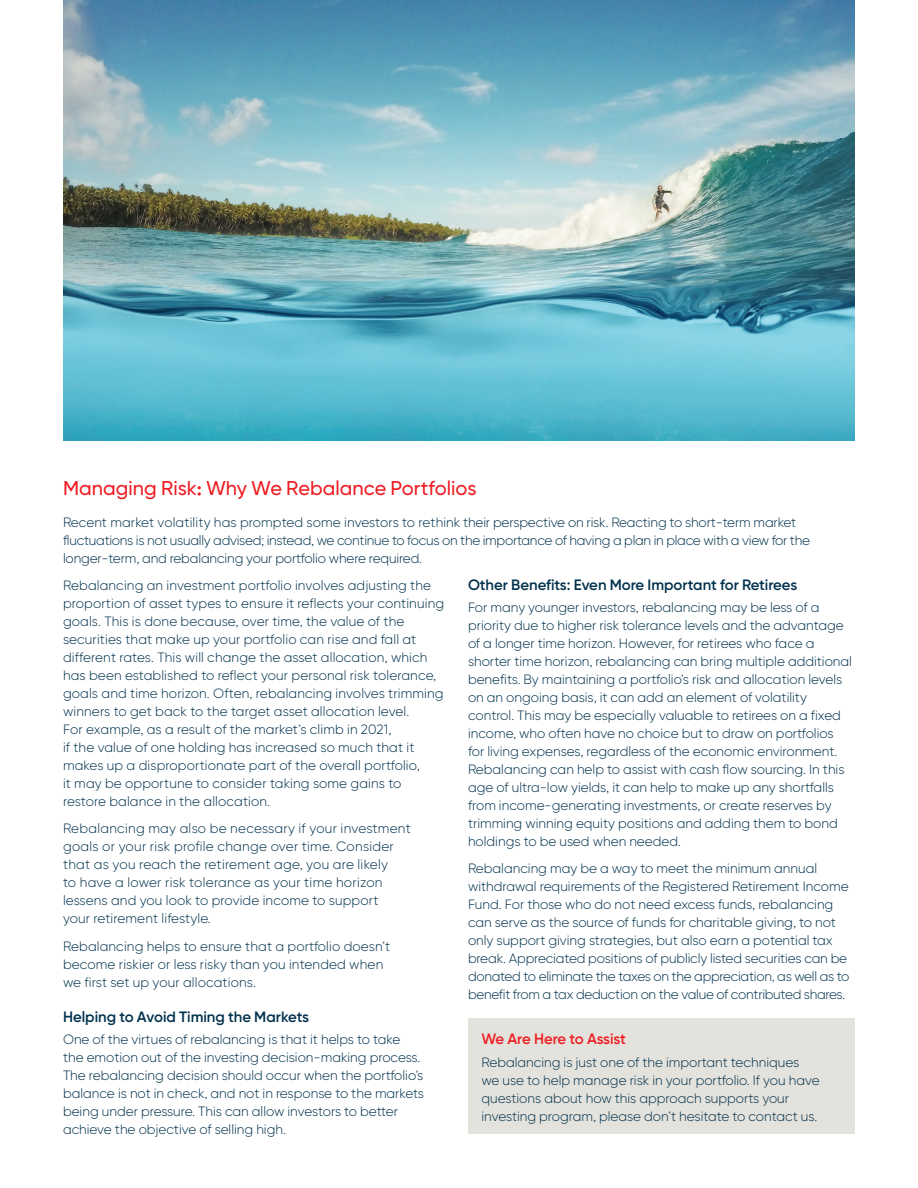
<style>
.page{position:relative;width:918px;height:1188px;background:#fff}
.page>*{position:absolute;margin:0;border:0;box-sizing:border-box;transform-origin:0 0}
.t1{font:500 19.95px "Gilroy BN";color:#ee1d23}
.t2{font:600 15px "Gilroy BN";color:#00314d}
.t3{font:600 15px "Gilroy BN";letter-spacing:-.015em;color:#ee1d23}
.t4{font:300 13.5px/18px "Gilroy BN";color:#00314d}
.t5{font:300 13.5px/18px "Gilroy BN";letter-spacing:.02em;color:#00314d}
</style>
<div class="page">
<div style="left:468px;top:1018px;width:387px;height:116px;background:#e4e2dc"></div>
<img style="left:63px;top:0;width:792px;height:440px">
<p class="t1" style="left:63px;top:476px;width:415px">Managing Risk: Why We Rebalance Portfolios</p>
<p class="t4" style="left:63px;top:513px;width:749px">Recent market volatility has prompted some investors to rethink their perspective on risk. Reacting to short-term market fluctuations is not usually advised; instead, we continue to focus on the importance of having a plan in place with a view for the longer-term, and rebalancing your portfolio where required.</p>
<p class="t4" style="left:63px;top:576px;width:383px">Rebalancing an investment portfolio involves adjusting the proportion of asset types to ensure it reflects your continuing goals. This is done because, over time, the value of the securities that make up your portfolio can rise and fall at different rates. This will change the asset allocation, which has been established to reflect your personal risk tolerance, goals and time horizon. Often, rebalancing involves trimming winners to get back to the target asset allocation level.<br>For example, as a result of the market’s climb in 2021,<br>if the value of one holding has increased so much that it makes up a disproportionate part of the overall portfolio,<br>it may be opportune to consider taking some gains to restore balance in the allocation.</p>
<p class="t5" style="left:63px;top:819px;width:349px">Rebalancing may also be necessary if your investment goals or your risk profile change over time. Consider that as you reach the retirement age, you are likely<br>to have a lower risk tolerance as your time horizon lessens and you look to provide income to support<br>your retirement lifestyle.</p>
<p class="t4" style="left:63px;top:937px;width:329px">Rebalancing helps to ensure that a portfolio doesn’t become riskier or less risky than you intended when we first set up your allocations.</p>
<p class="t2" style="left:63px;top:1007px;width:247px">Helping to Avoid Timing the Markets</p>
<p class="t4" style="left:63px;top:1030px;width:363px">One of the virtues of rebalancing is that it helps to take the emotion out of the investing decision-making process.<br>The rebalancing decision should occur when the portfolio’s balance is not in check, and not in response to the markets being under pressure. This can allow investors to better achieve the objective of selling high.</p>
<p class="t2" style="left:468px;top:575px;width:331px">Other Benefits: Even More Important for Retirees</p>
<p class="t4" style="left:468px;top:598px;width:386px">For many younger investors, rebalancing may be less of a priority due to higher risk tolerance levels and the advantage of a longer time horizon. However, for retirees who face a shorter time horizon, rebalancing can bring multiple additional benefits. By maintaining a portfolio’s risk and allocation levels on an ongoing basis, it can add an element of volatility control. This may be especially valuable to retirees on a fixed income, who often have no choice but to draw on portfolios for living expenses, regardless of the economic environment.<br>Rebalancing can help to assist with cash flow sourcing. In this age of ultra-low yields, it can help to make up any shortfalls from income-generating investments, or create reserves by trimming winning equity positions and adding them to bond holdings to be used when needed.</p>
<p class="t4" style="left:468px;top:859px;width:383px">Rebalancing may be a way to meet the minimum annual withdrawal requirements of the Registered Retirement Income Fund. For those who do not need excess funds, rebalancing can serve as the source of funds for charitable giving, to not only support giving strategies, but also earn a potential tax break. Appreciated positions of publicly listed securities can be donated to eliminate the taxes on the appreciation, as well as to benefit from a tax deduction on the value of contributed shares.</p>
<p class="t3" style="left:482px;top:1029px;width:146px">We Are Here to Assist</p>
<p class="t4" style="left:482px;top:1053px;width:340px">Rebalancing is just one of the important techniques we use to help manage risk in your portfolio. If you have questions about how this approach supports your investing program, please don’t hesitate to contact us.</p>
</div>
